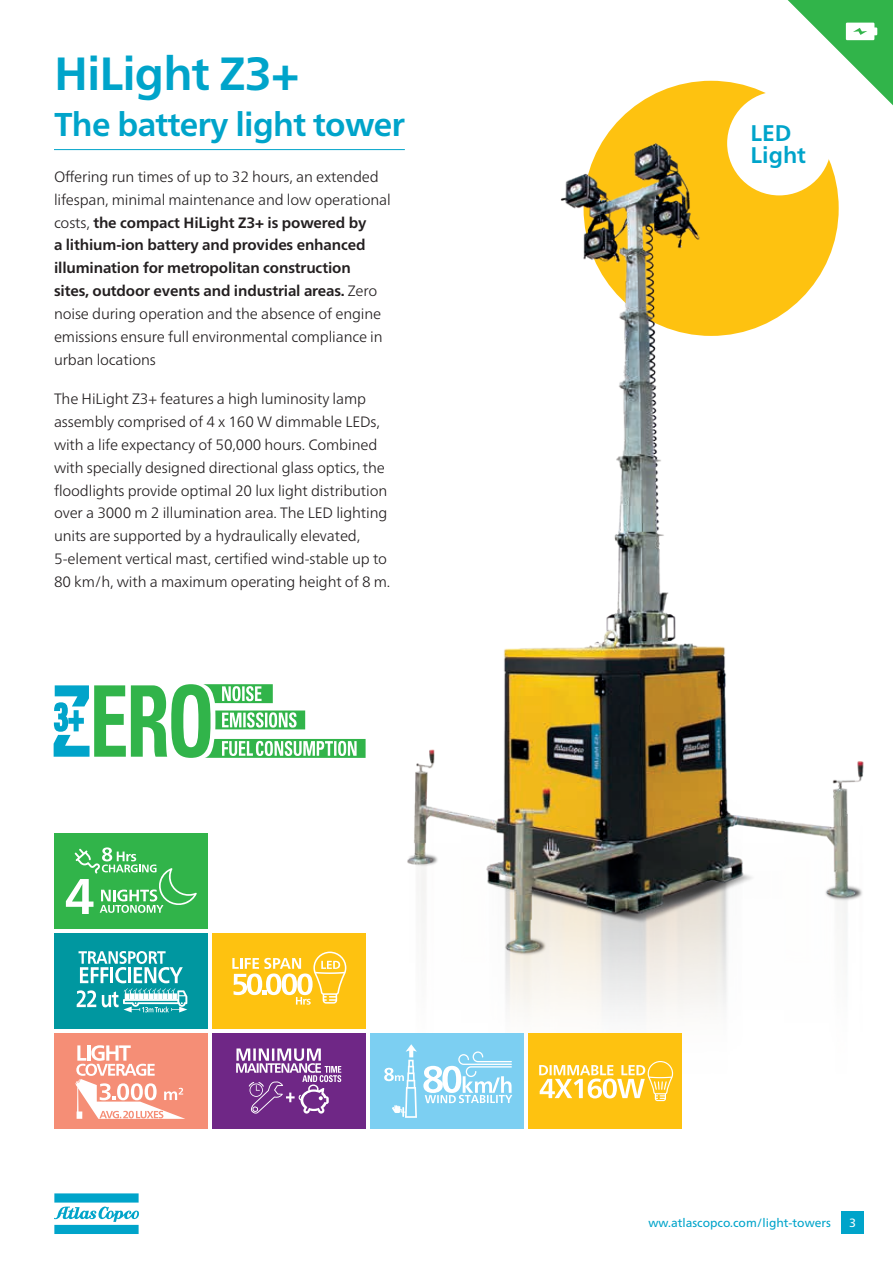
<style>
.page{position:relative;width:893px;height:1263px;background:#fff}
.page>*{position:absolute;margin:0;border:0;box-sizing:border-box;transform-origin:0 0}
.t1{font:700 46.5px "Neue Frutiger World";letter-spacing:-.02em;color:#00a4ca}
.t2{font:700 33px "Neue Frutiger World";letter-spacing:-.02em;color:#00a4ca}
.t3{font:700 22.65px/22.6px "Neue Frutiger World";color:#00a4ca}
.t4{font:300 15px/22.8px "Neue Frutiger World";letter-spacing:-.01em;color:#231f20}
.t5{font:12px "Neue Frutiger World";color:#00a4ca}
.t6{font:12px "Neue Frutiger World";color:#fff}
.s1{font-weight:700}
</style>
<div class="page">
<svg style="left:54px;top:1193px;width:85px;height:41px"></svg>
<div style="left:841px;top:1211px;width:23px;height:23px;background:#00a4ca"></div>
<div style="left:584px;top:81px;width:255px;height:255px;background:#fec210;border-radius:50%"></div>
<div style="left:727px;top:91px;width:104px;height:104px;background:#fff;border-radius:50%"></div>
<hr style="left:54px;top:149px;width:351px;height:1px;background:#00a4ca">
<img style="left:336px;top:136px;width:528px;height:945px">
<div style="left:54px;top:832px;width:154px;height:96px;background:#31b44a"></div>
<svg style="left:66px;top:847px;width:131px;height:67px"></svg>
<div style="left:54px;top:933px;width:154px;height:96px;background:#0097a0"></div>
<svg style="left:77px;top:951px;width:110px;height:61px"></svg>
<div style="left:212px;top:933px;width:154px;height:96px;background:#fec210"></div>
<svg style="left:232px;top:951px;width:114px;height:54px"></svg>
<div style="left:54px;top:1033px;width:154px;height:96px;background:#f58e76"></div>
<svg style="left:54px;top:684px;width:312px;height:74px"></svg>
<div style="left:528px;top:1033px;width:153px;height:96px;background:#fec210"></div>
<svg style="left:539px;top:1061px;width:134px;height:40px"></svg>
<svg style="left:75px;top:1045px;width:110px;height:74px"></svg>
<svg style="left:788px;top:0;width:105px;height:105px"></svg>
<div style="left:370px;top:1033px;width:153px;height:96px;background:#7ccff2"></div>
<svg style="left:384px;top:1044px;width:33px;height:74px"></svg>
<svg style="left:423px;top:1051px;width:89px;height:52px"></svg>
<div style="left:212px;top:1033px;width:154px;height:96px;background:#6f2786"></div>
<svg style="left:236px;top:1048px;width:105px;height:65px"></svg>
<h1 class="t1" style="left:54px;top:33px;width:247px">HiLight Z3+</h1>
<h2 class="t2" style="left:54px;top:96px;width:352px">The battery light tower</h2>
<p class="t4" style="left:54px;top:165px;width:338px">Offering run times of up to 32 hours, an extended lifespan, minimal maintenance and low operational costs, <span class="s1">the compact HiLight Z3+ is powered by<br>a lithium-ion battery and provides enhanced illumination for metropolitan construction<br>sites, outdoor events and industrial areas.</span> Zero noise during operation and the absence of engine emissions ensure full environmental compliance in urban locations</p>
<p class="t4" style="left:54px;top:388px;width:338px">The HiLight Z3+ features a high luminosity lamp assembly comprised of 4 x 160 W dimmable LEDs, with a life expectancy of 50,000 hours. Combined with specially designed directional glass optics, the floodlights provide optimal 20 lux light distribution over a 3000 m 2 illumination area. The LED lighting units are supported by a hydraulically elevated, 5-element vertical mast, certified wind-stable up to 80 km/h, with a maximum operating height of 8 m.</p>
<h3 class="t3" style="left:751px;top:121px;width:57px">LED<br>Light</h3>
<p class="t5" style="left:648px;top:1213px;width:184px">ww.atlascopco.com/light-towers</p>
<p class="t6" style="left:849px;top:1214px;width:8px">3</p>
</div>
